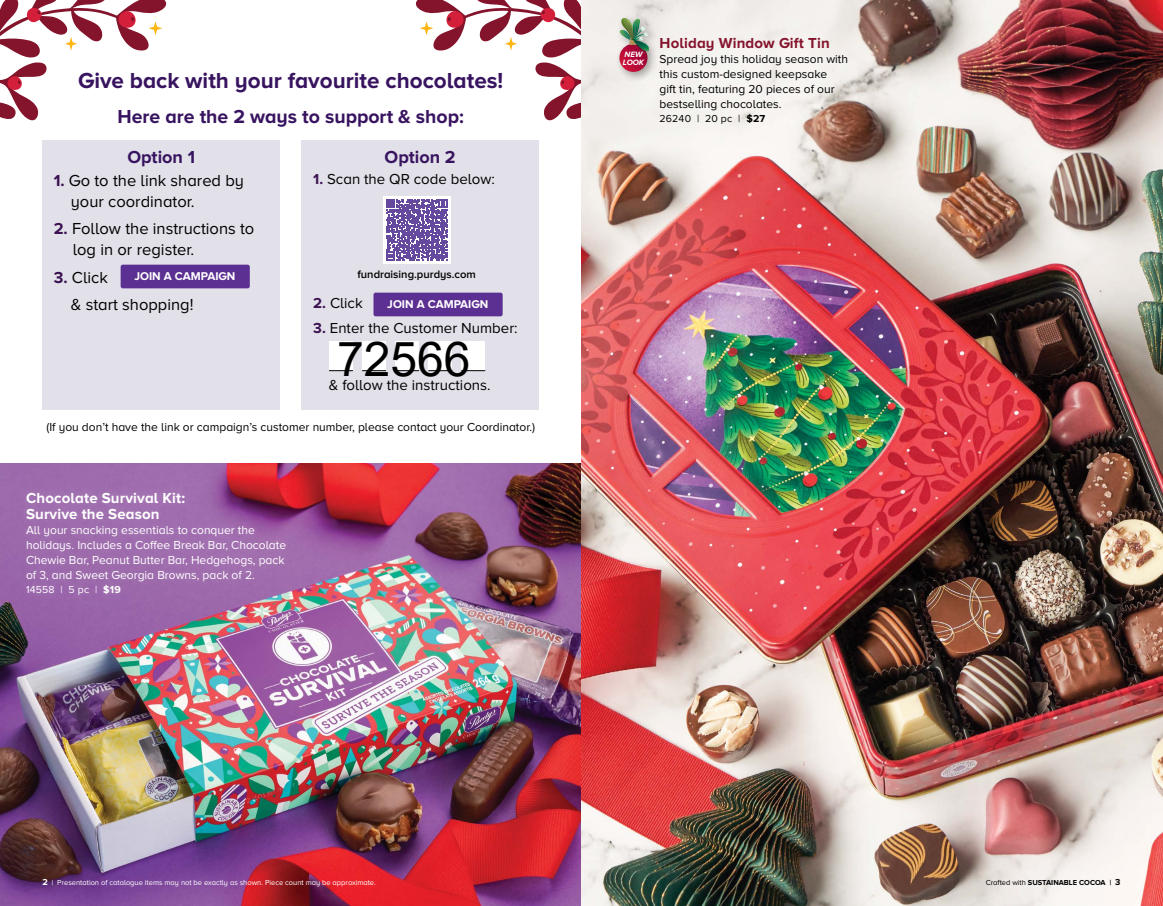
<style>
.page{position:relative;width:1163px;height:906px;background:#fff}
.page>*{position:absolute;margin:0;border:0;box-sizing:border-box;transform-origin:0 0}
.t1{font:48px "Arial";color:#000}
.t2{font:700 22.5px "Proxima Nova A";color:#381460}
.t3{font:700 19.5px "Proxima Nova A";color:#381460}
.t4{font:700 18px "Proxima Nova A";color:#381460}
.t5{font:16.5px/21px "Proxima Nova A";color:#000}
.t6{font:15px "Proxima Nova A";color:#000}
.t7{font:700 15px/16.5px "Proxima Nova A";letter-spacing:.01em;color:#fff}
.t8{font:700 15px "Proxima Nova A";letter-spacing:.01em;color:#84142c}
.t9{font:12px/15px "Proxima Nova A";color:#000}
.t10{font:12px/15px "Proxima Nova A";color:#fff}
.t11{font:700 11.7px "Proxima Nova A";color:#fff}
.t12{font:600 11.25px "Proxima Nova A";color:#000}
.t13{font:10.5px "Proxima Nova A";letter-spacing:.015em;color:#000}
.t14{font:10.5px "Proxima Nova A";letter-spacing:.015em;color:#fff}
.t15{font:italic 700 7.95px/7.9px "Proxima Nova A";color:#fff}
.t16{font:7.5px "Proxima Nova A";color:#fff}
.t17{font:700 7.5px "Proxima Nova A";color:#000}
.s1{font-weight:700;color:#3c1252}
.s2{font-weight:700}
.s3{font-weight:700;font-size:9px}
.s4{font-weight:400}
.s5{font-size:9px}
</style>
<div class="page">
<img style="left:0;top:463px;width:581px;height:442px">
<div style="left:43px;top:140px;width:237px;height:269px;background:#e2e1e9"></div>
<div style="left:301px;top:140px;width:238px;height:269px;background:#e2e1e9"></div>
<div style="left:17px;top:482px;width:277px;height:121px;background:#fff;opacity:.2"></div>
<div style="left:121px;top:264px;width:129px;height:24px;background:#5c2f92;border-radius:2px"></div>
<div style="left:373px;top:292px;width:129px;height:24px;background:#5c2f92;border-radius:2px"></div>
<div style="left:329px;top:341px;width:24px;height:29px;background:#fff"></div>
<svg style="left:329px;top:370px;width:24px;height:1px"></svg>
<div style="left:362px;top:341px;width:24px;height:29px;background:#fff"></div>
<svg style="left:362px;top:370px;width:24px;height:1px"></svg>
<div style="left:395px;top:341px;width:24px;height:29px;background:#fff"></div>
<svg style="left:395px;top:370px;width:24px;height:1px"></svg>
<div style="left:428px;top:341px;width:24px;height:29px;background:#fff"></div>
<svg style="left:428px;top:370px;width:24px;height:1px"></svg>
<div style="left:461px;top:341px;width:24px;height:29px;background:#fff"></div>
<svg style="left:461px;top:370px;width:24px;height:1px"></svg>
<svg style="left:383px;top:196px;width:67px;height:67px"></svg>
<svg style="left:386px;top:199px;width:61px;height:61px;background:#826bb0"></svg>
<svg style="left:0;top:0;width:166px;height:121px"></svg>
<img style="left:581px;top:0;width:581px;height:905px">
<div style="left:648px;top:25px;width:211px;height:109px;background:#fff;opacity:.5"></div>
<svg style="left:415px;top:0;width:274px;height:146px"></svg>
<h2 class="t2" style="left:78px;top:68px;width:426px">Give back with your favourite chocolates!</h2>
<h3 class="t3" style="left:117px;top:105px;width:348px">Here are the 2 ways to support &amp; shop:</h3>
<h3 class="t4" style="left:127px;top:146px;width:69px">Option 1</h3>
<h3 class="t4" style="left:384px;top:146px;width:73px">Option 2</h3>
<h3 class="t5" style="left:71px;top:169px;width:175px;text-indent:-17px"><span class="s1">1.</span> Go to the link shared by your coordinator.</h3>
<h3 class="t5" style="left:73px;top:218px;width:183px;text-indent:-19px"><span class="s1">2.</span> Follow the instructions to log in or register.</h3>
<h3 class="t5" style="left:71px;top:264px;width:124px;line-height:27px;text-indent:-17px"><span class="s1">3.</span> Click<br>&amp; start shopping!</h3>
<p class="t11" style="left:134px;top:269px;width:102px">JOIN A CAMPAIGN</p>
<p class="t6" style="left:313px;top:171px;width:183px"><span class="s1">1.</span> Scan the QR code below:</p>
<p class="t12" style="left:357px;top:267px;width:120px">fundraising.purdys.com</p>
<p class="t6" style="left:313px;top:295px;width:51px"><span class="s1">2.</span> Click</p>
<p class="t6" style="left:313px;top:319px;width:206px"><span class="s1">3.</span> Enter the Customer Number:</p>
<p class="t11" style="left:387px;top:297px;width:102px">JOIN A CAMPAIGN</p>
<h1 class="t1" style="left:337px;top:325px;width:135px">72566</h1>
<p class="t6" style="left:329px;top:376px;width:163px">&amp; follow the instructions.</p>
<p class="t9" style="left:46px;top:419px;width:490px">(If you don’t have the link or campaign’s customer number, please contact your Coordinator.)</p>
<p class="t7" style="left:26px;top:489px;width:161px">Chocolate Survival Kit:<br>Survive the Season</p>
<p class="t10" style="left:26px;top:522px;width:261px">All your snacking essentials to conquer the holidays. Includes a Coffee Break Bar, Chocolate Chewie Bar, Peanut Butter Bar, Hedgehogs, pack of 3, and Sweet Georgia Browns, pack of 2.</p>
<p class="t14" style="left:26px;top:583px;width:96px">14558 | 5 pc | <span class="s2">$19</span></p>
<p class="t15" style="left:622px;top:50px;width:23px">NEW<br>LOOK</p>
<p class="t8" style="left:659px;top:34px;width:171px">Holiday Window Gift Tin</p>
<p class="t9" style="left:659px;top:51px;width:190px">Spread joy this holiday season with this custom-designed keepsake<br>gift tin, featuring 20 pieces of our bestselling chocolates.</p>
<p class="t13" style="left:659px;top:112px;width:107px">26240 | 20 pc | <span class="s2">$27</span></p>
<p class="t16" style="left:43px;top:877px;width:335px"><span class="s3">2</span> | Presentation of catalogue items may not be exactly as shown. Piece count may be approximate.</p>
<p class="t17" style="left:985px;top:877px;width:136px"><span class="s4">Crafted with</span> SUSTAINABLE COCOA | <span class="s5">3</span></p>
</div>
